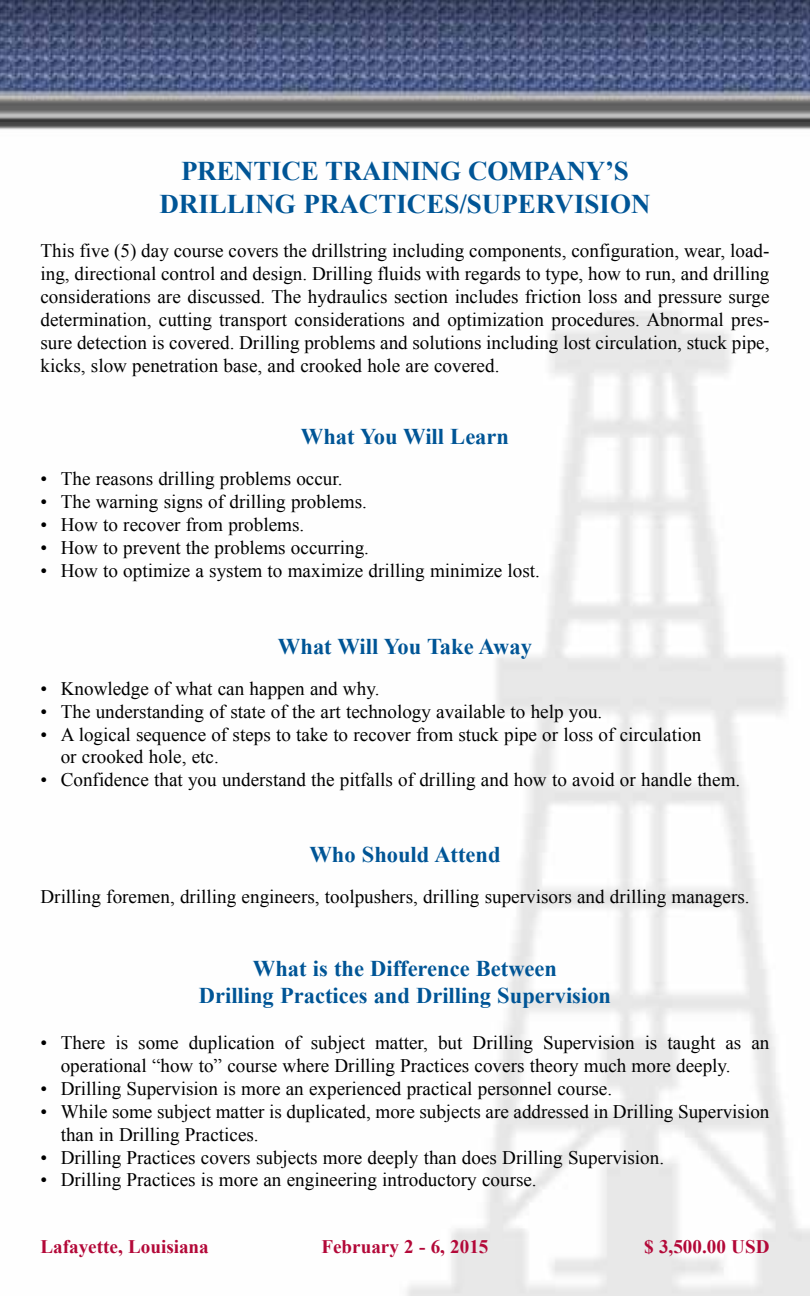
<style>
.page{position:relative;width:810px;height:1296px;background:#fff}
.page>*{position:absolute;margin:0;border:0;box-sizing:border-box;transform-origin:0 0}
.t1{font:700 27px/32.4px "Times New Roman";color:#005596}
.t2{font:700 22.5px/27px "Times New Roman";color:#005596;text-align:center}
.t3{font:19.12px/22.9px "Times New Roman";color:#000}
.t4{font:700 19.12px "Times New Roman";color:#b30838}
</style>
<div class="page">
<img style="left:0;top:0;width:810px;height:1296px">
<h1 class="t1" style="left:181px;top:155px;width:35px">Prentice</h1>
<h1 class="t1" style="left:325px;top:155px;width:36px">Training</h1>
<h1 class="t1" style="left:468px;top:155px;width:40px">Compan</h1>
<h1 class="t1" style="left:159px;top:155px;width:493px;text-indent:427px">y’s<br>DRILLING PRACTICES/SUPERVISION</h1>
<p class="t3" style="left:40px;top:239px;width:731px;text-align:justify">This five (5) day course covers the drillstring including components, configuration, wear, load&shy;ing, directional control and design. Drilling fluids with regards to type, how to run, and drilling considerations are discussed. The hydraulics section includes friction loss and pressure surge determination, cutting transport considerations and optimization procedures. Abnormal pres&shy;sure detection is covered. Drilling problems and solutions including lost circulation, stuck pipe, kicks, slow penetration base, and crooked hole are covered.</p>
<p class="t2" style="left:301px;top:423px;width:210px">What You Will Learn</p>
<p class="t3" style="left:40px;top:467px;width:304px">• The reasons drilling problems occur.</p>
<p class="t3" style="left:40px;top:490px;width:328px">• The warning signs of drilling problems.</p>
<p class="t3" style="left:40px;top:513px;width:265px">• How to recover from problems.</p>
<p class="t3" style="left:40px;top:536px;width:330px">• How to prevent the problems occurring.</p>
<p class="t3" style="left:40px;top:559px;width:501px">• How to optimize a system to maximize drilling minimize lost.</p>
<p class="t2" style="left:278px;top:632px;width:255px">What Will You Take Away</p>
<p class="t3" style="left:40px;top:676px;width:340px">• Knowledge of what can happen and why.</p>
<p class="t3" style="left:40px;top:699px;width:563px">• The understanding of state of the art technology available to help you.</p>
<p class="t3" style="left:61px;top:722px;width:642px;text-indent:-20px">• A logical sequence of steps to take to recover from stuck pipe or loss of circulation or crooked hole, etc.</p>
<p class="t3" style="left:40px;top:768px;width:701px">• Confidence that you understand the pitfalls of drilling and how to avoid or handle them.</p>
<p class="t2" style="left:309px;top:841px;width:193px">Who Should Attend</p>
<p class="t3" style="left:40px;top:885px;width:711px">Drilling foremen, drilling engineers, toolpushers, drilling supervisors and drilling managers.</p>
<p class="t2" style="left:199px;top:955px;width:414px">What is the Difference Between<br>Drilling Practices and Drilling Supervision</p>
<p class="t3" style="left:61px;top:1031px;width:710px;text-indent:-20px">• There is some duplication of subject matter, but Drilling Supervision is taught as an operational “how to” course where Drilling Practices covers theory much more deeply.</p>
<p class="t3" style="left:40px;top:1077px;width:573px">• Drilling Supervision is more an experienced practical personnel course.</p>
<p class="t3" style="left:61px;top:1099px;width:710px;text-indent:-20px">• While some subject matter is duplicated, more subjects are addressed in Drilling Supervision than in Drilling Practices.</p>
<p class="t3" style="left:40px;top:1145px;width:625px">• Drilling Practices covers subjects more deeply than does Drilling Supervision.</p>
<p class="t3" style="left:40px;top:1168px;width:498px">• Drilling Practices is more an engineering introductory course.</p>
<p class="t4" style="left:40px;top:1235px;width:170px">Lafayette, Louisiana</p>
<p class="t4" style="left:321px;top:1235px;width:169px">February 2 - 6, 2015</p>
<p class="t4" style="left:644px;top:1235px;width:127px">$ 3,500.00 USD</p>
</div>
